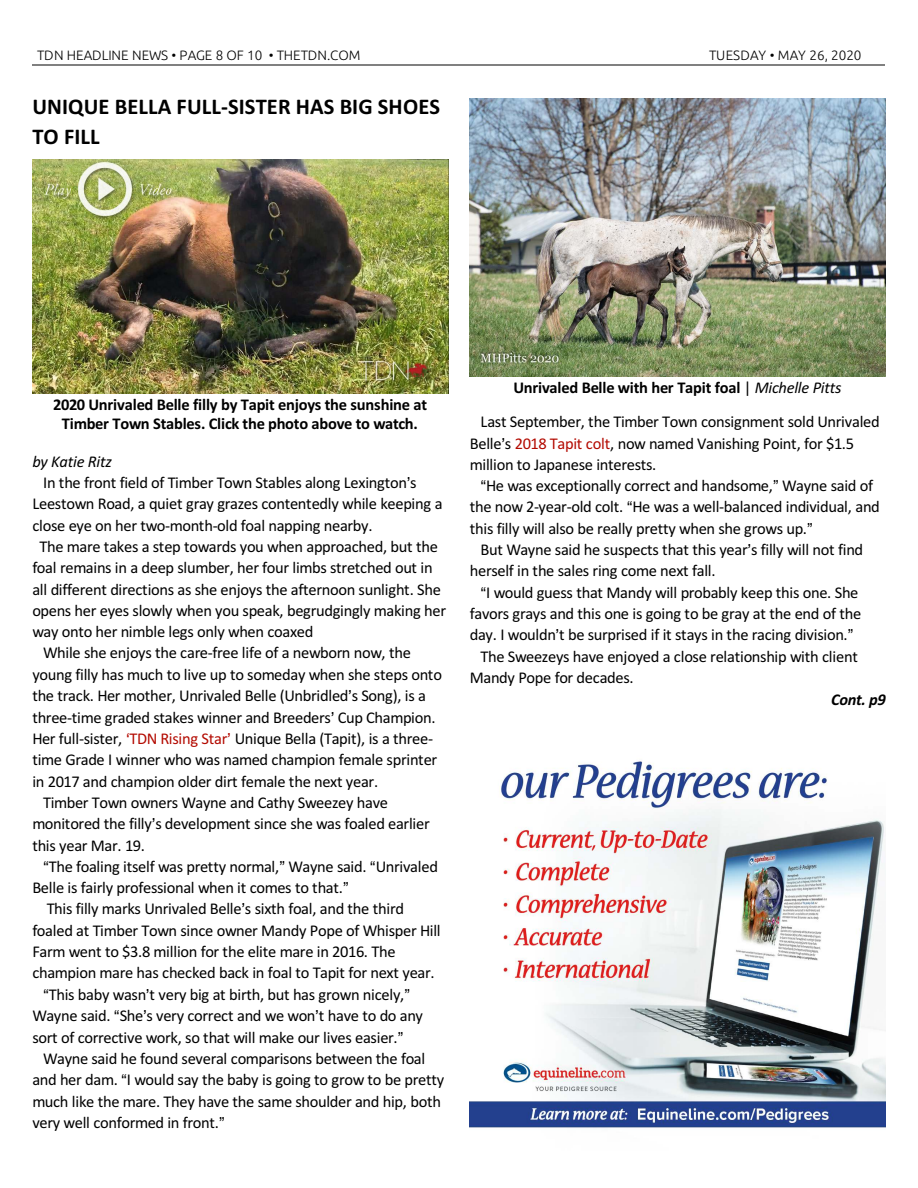
<style>
.page{position:relative;width:918px;height:1188px;background:#fff}
.page>*{position:absolute;margin:0;border:0;box-sizing:border-box;transform-origin:0 0}
.t1{font:700 22.5px/30.3px "Calibri";letter-spacing:.005em;color:#000}
.t2{font:16.5px/21.5px "Calibri";letter-spacing:-.02em;color:#000}
.t3{font:700 16.5px/19.5px "Calibri";letter-spacing:-.015em;color:#000;text-align:center}
.t4{font:italic 16.5px "Calibri";letter-spacing:-.015em;color:#000}
.t5{font:italic 700 16.5px "Calibri";letter-spacing:-.025em;color:#000}
.t6{font:300 13.5px "Ubuntu";color:#000}
.s1{color:#b30a00}
.s2{font-weight:400}
.s3{font-weight:400;font-style:italic}
</style>
<div class="page">
<hr style="left:32px;top:64px;width:853px;height:1px;background:#808080">
<img style="left:470px;top:761px;width:416px;height:367px">
<img style="left:32px;top:159px;width:416px;height:234px">
<img style="left:470px;top:99px;width:415px;height:277px">
<p class="t6" style="left:37px;top:49px;width:325px">TDN HEADLINE NEWS • PAGE 8 OF 10 • THETDN.COM</p>
<p class="t6" style="left:709px;top:49px;width:154px">TUESDAY • MAY 26, 2020</p>
<h1 class="t1" style="left:32px;top:93px;width:409px">UNIQUE BELLA FULL-SISTER HAS BIG SHOES<br>TO FILL</h1>
<p class="t3" style="left:53px;top:396px;width:375px">2020 Unrivaled Belle filly by Tapit enjoys the sunshine at<br>Timber Town Stables. Click the photo above to watch.</p>
<p class="t4" style="left:32px;top:454px;width:81px">by Katie Ritz</p>
<p class="t2" style="left:43px;top:473px;width:375px">In the front field of Timber Town Stables along Lexington s</p>
<p class="t2" style="left:32px;top:495px;width:412px">Leestown Road, a quiet gray grazes contentedly while keeping a</p>
<p class="t2" style="left:32px;top:516px;width:342px">close eye on her two-month-old foal napping nearby.</p>
<p class="t2" style="left:40px;top:537px;width:400px">The mare takes a step towards you when approached, but the</p>
<p class="t2" style="left:32px;top:558px;width:402px">foal remains in a deep slumber, her four limbs stretched out in</p>
<p class="t2" style="left:32px;top:580px;width:410px">all different directions as she enjoys the afternoon sunlight. She</p>
<p class="t2" style="left:32px;top:601px;width:415px">opens her eyes slowly when you speak, begrudgingly making her</p>
<p class="t2" style="left:32px;top:622px;width:283px">way onto her nimble legs only when coaxed</p>
<p class="t2" style="left:43px;top:644px;width:369px">While she enjoys the care-free life of a newborn now, the</p>
<p class="t2" style="left:32px;top:665px;width:411px">young filly has much to live up to someday when she steps onto</p>
<p class="t2" style="left:32px;top:686px;width:395px">the track. Her mother, Unrivaled Belle (Unbridled s Song), is a</p>
<p class="t2" style="left:32px;top:708px;width:405px">three-time graded stakes winner and Breeders Cup Champion.</p>
<p class="t2" style="left:32px;top:729px;width:402px">Her full-sister, <span class="s1">TDN Rising Star</span> Unique Bella (Tapit), is a three-</p>
<p class="t2" style="left:32px;top:751px;width:406px">time Grade I winner who was named champion female sprinter</p>
<p class="t2" style="left:32px;top:772px;width:347px">in 2017 and champion older dirt female the next year.</p>
<p class="t2" style="left:43px;top:793px;width:347px">Timber Town owners Wayne and Cathy Sweezey have</p>
<p class="t2" style="left:32px;top:814px;width:399px">monitored the filly s development since she was foaled earlier</p>
<p class="t2" style="left:32px;top:836px;width:114px">this year Mar. 19.</p>
<p class="t2" style="left:49px;top:857px;width:391px">The foaling itself was pretty normal, Wayne said. Unrivaled</p>
<p class="t2" style="left:32px;top:878px;width:312px">Belle is fairly professional when it comes to that.</p>
<p class="t2" style="left:47px;top:900px;width:359px">This filly marks Unrivaled Belle s sixth foal, and the third</p>
<p class="t2" style="left:32px;top:921px;width:410px">foaled at Timber Town since owner Mandy Pope of Whisper Hill</p>
<p class="t2" style="left:32px;top:942px;width:365px">Farm went to $3.8 million for the elite mare in 2016. The</p>
<p class="t2" style="left:32px;top:964px;width:404px">champion mare has checked back in foal to Tapit for next year.</p>
<p class="t2" style="left:49px;top:985px;width:357px">This baby wasn t very big at birth, but has grown nicely,</p>
<p class="t2" style="left:32px;top:1006px;width:392px">Wayne said. She s very correct and we won t have to do any</p>
<p class="t2" style="left:32px;top:1028px;width:367px">sort of corrective work, so that will make our lives easier.</p>
<p class="t2" style="left:43px;top:1049px;width:384px">Wayne said he found several comparisons between the foal</p>
<p class="t2" style="left:32px;top:1070px;width:414px">and her dam. I would say the baby is going to grow to be pretty</p>
<p class="t2" style="left:32px;top:1092px;width:410px">much like the mare. They have the same shoulder and hip, both</p>
<p class="t2" style="left:32px;top:1113px;width:188px">very well conformed in front.</p>
<p class="t3" style="left:513px;top:379px;width:330px">Unrivaled Belle with her Tapit foal <span class="s2">|</span> <span class="s3">Michelle Pitts</span></p>
<p class="t2" style="left:470px;top:412px;width:412px;text-indent:11px">Last September, the Timber Town consignment sold Unrivaled<br>Belle s <span class="s1">2018 Tapit colt</span>, now named Vanishing Point, for $1.5 million to Japanese interests.</p>
<p class="t2" style="left:470px;top:476px;width:412px;text-indent:16px">He was exceptionally correct and handsome, Wayne said of the now 2-year-old colt. He was a well-balanced individual, and this filly will also be really pretty when she grows up.</p>
<p class="t2" style="left:470px;top:540px;width:395px;text-indent:11px">But Wayne said he suspects that this year s filly will not find herself in the sales ring come next fall.</p>
<p class="t2" style="left:486px;top:583px;width:374px">I would guess that Mandy will probably keep this one. She</p>
<p class="t2" style="left:470px;top:604px;width:393px">favors grays and this one is going to be gray at the end of the</p>
<p class="t2" style="left:470px;top:626px;width:380px">day. I wouldn t be surprised if it stays in the racing division.</p>
<p class="t2" style="left:481px;top:647px;width:379px">The Sweezeys have enjoyed a close relationship with client</p>
<p class="t2" style="left:470px;top:668px;width:165px">Mandy Pope for decades.</p>
<p class="t5" style="left:831px;top:692px;width:56px">Cont. p9</p>
</div>
